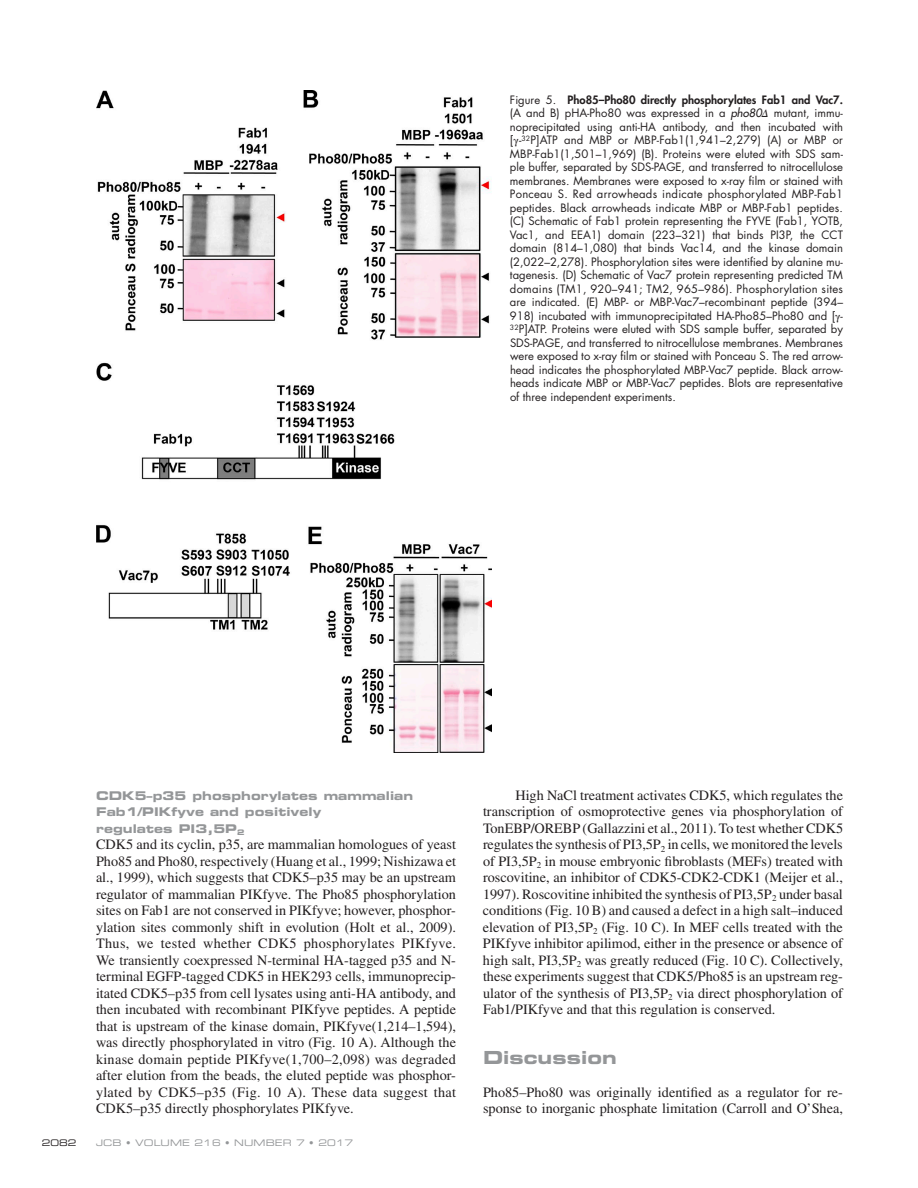
<style>
.page{position:relative;width:918px;height:1188px;background:#fff}
.page>*{position:absolute;margin:0;border:0;box-sizing:border-box;transform-origin:0 0}
.t1{font:18px "Eurostile LT Std Bold Ex 2";letter-spacing:.005em;color:#949698}
.t2{font:14.25px/16.5px "Times LT Std";color:#231f20;text-align:justify}
.t3{font:12px/16.5px "Eurostile LT Std Bold Ex 2";letter-spacing:.005em;color:#949698}
.t4{font:11.25px/13.5px "Futura Std";color:#231f20;text-align:justify}
.t5{font:9px "Eurostile LT Std Ex 2";letter-spacing:.01em;color:#949698}
.t6{font:9px "Eurostile LT Std Ex 2";color:#231f20}
.s1{font-weight:800}
.s2{font-weight:500;font-style:italic}
.s3{font-family:"STIX General";font-style:italic}
.s4{font-family:"STIX General"}
</style>
<div class="page">
<img style="left:96px;top:90px;width:396px;height:662px">
<p class="t4" style="left:510px;top:93px;width:335px">Figure 5. <span class="s1">Pho85–Pho80 directly phosphorylates Fab1 and Vac7. </span>(A and B) pHA-Pho80 was expressed in a <span class="s2">pho80</span><span class="s3">Δ</span> mutant, immu&shy;noprecipitated using anti-HA antibody, and then incubated with [<span class="s4">γ</span>-<sup>32</sup>P]ATP and MBP or MBP-Fab1(1,941–2,279) (A) or MBP or MBP-Fab1(1,501–1,969) (B). Proteins were eluted with SDS sam&shy;ple buffer, separated by SDS-PAGE, and transferred to nitrocellulose membranes. Membranes were exposed to x-ray film or stained with Ponceau S. Red arrowheads indicate phosphorylated MBP-Fab1 peptides. Black arrowheads indicate MBP or MBP-Fab1 peptides. (C) Schematic of Fab1 protein representing the FYVE (Fab1, YOTB, Vac1, and EEA1) domain (223–321) that binds PI3P, the CCT domain (814–1,080) that binds Vac14, and the kinase domain (2,022–2,278). Phosphorylation sites were identified by alanine mu&shy;tagenesis. (D) Schematic of Vac7 protein representing predicted TM domains (TM1, 920–941; TM2, 965–986). Phosphorylation sites are indicated. (E) MBP- or MBP-Vac7–recombinant peptide (394– 918) incubated with immunoprecipitated HA-Pho85–Pho80 and [<span class="s4">γ</span>-<sup>32</sup>P]ATP. Proteins were eluted with SDS sample buffer, separated by SDS-PAGE, and transferred to nitrocellulose membranes. Membranes were exposed to x-ray film or stained with Ponceau S. The red arrow&shy;head indicates the phosphorylated MBP-Vac7 peptide. Black arrow&shy;heads indicate MBP or MBP-Vac7 peptides. Blots are representative of three independent experiments.</p>
<p class="t3" style="left:96px;top:787px;width:319px">CDK5–p35 phosphorylates mammalian<br>Fab1/PIKfyve and positively<br>regulates PI3,5P<sub>2</sub></p>
<p class="t2" style="left:96px;top:836px;width:362px">CDK5 and its cyclin, p35, are mammalian homologues of yeast Pho85 and Pho80, respectively (Huang et al., 1999; Nishizawa et al., 1999), which suggests that CDK5–p35 may be an upstream regulator of mammalian PIKfyve. The Pho85 phosphorylation sites on Fab1 are not conserved in PIKfyve; however, phosphor&shy;ylation sites commonly shift in evolution (Holt et al., 2009).<br>Thus, we tested whether CDK5 phosphorylates PIKfyve.<br>We transiently coexpressed N-terminal HA-tagged p35 and N&shy;terminal EGFP-tagged CDK5 in HEK293 cells, immunoprecip&shy;itated CDK5–p35 from cell lysates using anti-HA antibody, and then incubated with recombinant PIKfyve peptides. A peptide that is upstream of the kinase domain, PIKfyve(1,214–1,594), was directly phosphorylated in vitro (Fig. 10 A). Although the kinase domain peptide PIKfyve(1,700–2,098) was degraded after elution from the beads, the eluted peptide was phosphor&shy;ylated by CDK5–p35 (Fig. 10 A). These data suggest that CDK5–p35 directly phosphorylates PIKfyve.</p>
<p class="t6" style="left:42px;top:1136px;width:36px">2082</p>
<p class="t5" style="left:96px;top:1136px;width:259px">JCB • VOLUME 216 • NUMBER 7 • 2017</p>
<p class="t2" style="left:483px;top:786px;width:362px;text-indent:32px">High NaCl treatment activates CDK5, which regulates the transcription of osmoprotective genes via phosphorylation of TonEBP/OREBP (Gallazzini et al., 2011). To test whether CDK5 regulates the synthesis of PI3,5P<sub>2</sub> in cells, we monitored the levels of PI3,5P<sub>2</sub> in mouse embryonic fibroblasts (MEFs) treated with roscovitine, an inhibitor of CDK5-CDK2-CDK1 (Meijer et al., 1997). Roscovitine inhibited the synthesis of PI3,5P<sub>2</sub> under basal conditions (Fig. 10 B) and caused a defect in a high salt–induced elevation of PI3,5P<sub>2</sub> (Fig. 10 C). In MEF cells treated with the PIKfyve inhibitor apilimod, either in the presence or absence of high salt, PI3,5P<sub>2</sub> was greatly reduced (Fig. 10 C). Collectively, these experiments suggest that CDK5/Pho85 is an upstream reg&shy;ulator of the synthesis of PI3,5P<sub>2</sub> via direct phosphorylation of Fab1/PIKfyve and that this regulation is conserved.</p>
<p class="t1" style="left:483px;top:1044px;width:135px">Discussion</p>
<p class="t2" style="left:483px;top:1083px;width:361px">Pho85–Pho80 was originally identified as a regulator for re&shy;sponse to inorganic phosphate limitation (Carroll and O’Shea,</p>
</div>
